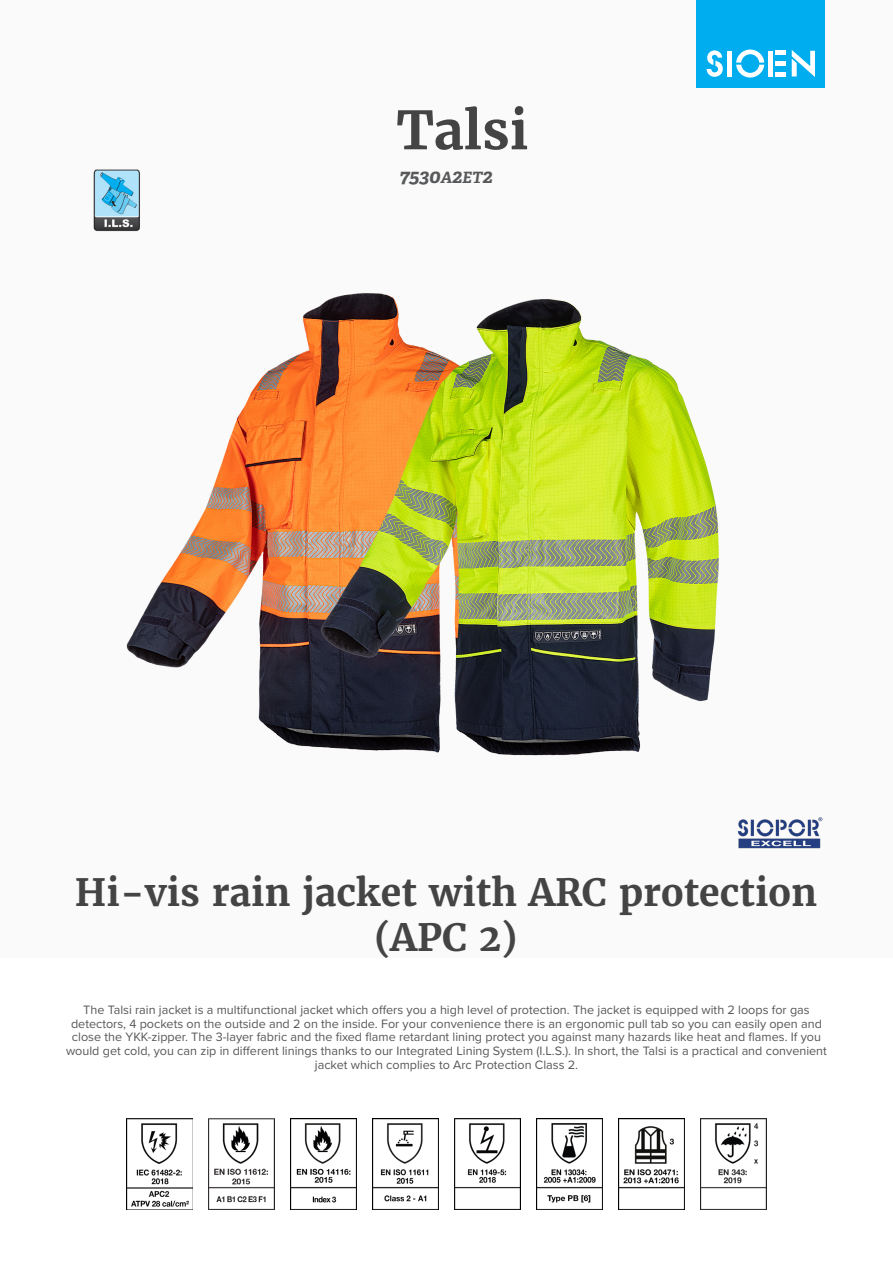
<style>
.page{position:relative;width:893px;height:1263px;background:#fff}
.page>*{position:absolute;margin:0;border:0;box-sizing:border-box;transform-origin:0 0}
.product_name{font:700 52.5px "Merriweather";color:#444}
.product_h2{font:700 37.5px/45px "Merriweather";color:#444;text-align:center}
.product_ref{font:italic 700 19.5px "Adelle";color:#57585a}
.product_description{font:12.6px/13.6px "Proxima Nova";color:#57585a;text-align:center}
.s1{font-size:15.6px}
</style>
<div class="page">
<div style="left:0;top:0;width:893px;height:957px;background:#fafafa"></div>
<div style="left:697px;top:0;width:128px;height:88px;background:#00aeef"></div>
<svg style="left:707px;top:50px;width:16px;height:27px"></svg>
<svg style="left:736px;top:50px;width:28px;height:28px"></svg>
<div style="left:727px;top:51px;width:5px;height:26px;background:#fff"></div>
<div style="left:768px;top:51px;width:5px;height:26px;background:#fff"></div>
<div style="left:775px;top:72px;width:11px;height:5px;background:#fff"></div>
<div style="left:775px;top:61px;width:11px;height:5px;background:#fff"></div>
<hr style="left:775px;top:51px;width:11px;height:4px;background:#fff">
<svg style="left:792px;top:50px;width:23px;height:27px"></svg>
<img style="left:93px;top:169px;width:46px;height:63px">
<img style="left:783px;top:817px;width:40px;height:32px">
<img style="left:126px;top:1118px;width:66px;height:92px">
<img style="left:208px;top:1118px;width:66px;height:92px">
<img style="left:290px;top:1118px;width:66px;height:92px">
<img style="left:372px;top:1118px;width:66px;height:92px">
<img style="left:454px;top:1118px;width:67px;height:92px">
<img style="left:536px;top:1118px;width:67px;height:92px">
<img style="left:618px;top:1118px;width:67px;height:92px">
<img style="left:700px;top:1118px;width:67px;height:92px">
<img style="left:110px;top:170px;width:188px;height:576px">
<img style="left:298px;top:293px;width:485px;height:556px">
<p class="product_name" style="left:396px;top:97px;width:134px">Talsi</p>
<p class="product_ref" style="left:399px;top:164px;width:95px">7530<span class="s1">A</span>2<span class="s1">ET</span>2</p>
<p class="product_h2" style="left:75px;top:869px;width:744px">Hi-vis rain jacket with ARC protection (APC 2)</p>
<p class="product_description" style="left:66px;top:1002px;width:762px">The Talsi rain jacket is a multifunctional jacket which offers you a high level of protection. The jacket is equipped with 2 loops for gas detectors, 4 pockets on the outside and 2 on the inside. For your convenience there is an ergonomic pull tab so you can easily open and close the YKK-zipper. The 3-layer fabric and the fixed flame retardant lining protect you against many hazards like heat and flames. If you would get cold, you can zip in different linings thanks to our Integrated Lining System (I.L.S.). In short, the Talsi is a practical and convenient jacket which complies to Arc Protection Class 2.</p>
</div>
